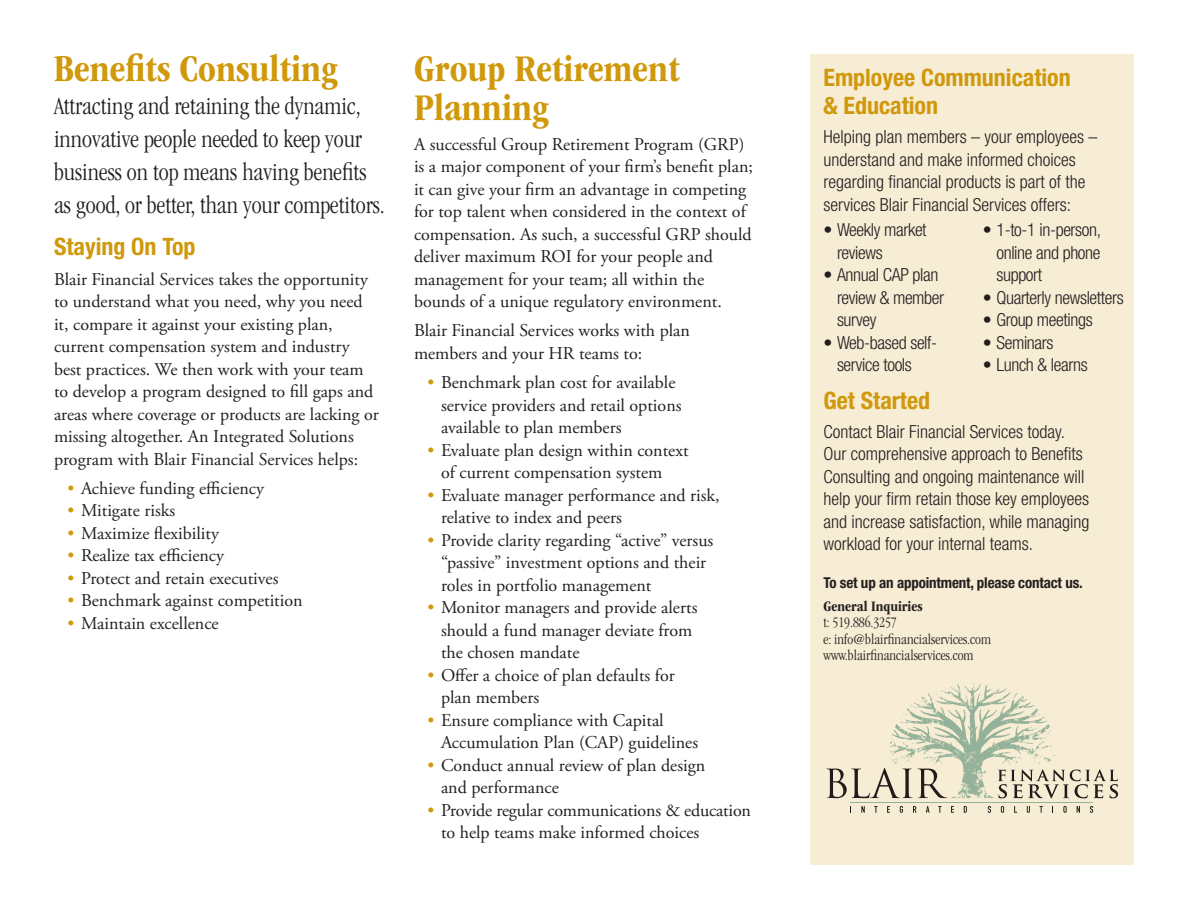
<style>
.page{position:relative;width:1188px;height:918px;background:#fff}
.page>*{position:absolute;margin:0;border:0;box-sizing:border-box;transform-origin:0 0}
.t1{font:700 condensed 39px/39px "ITC Garamond Std";color:#d0990c}
.t2{font:300 condensed 25.5px/33px "ITC Garamond Std";color:#231f20}
.t3{font:700 condensed 24px/28.5px "Helvetica Neue LT Std";color:#d0990c}
.t4{font:18px/22.5px "Adobe Garamond Pro";color:#231f20}
.t5{font:300 condensed 18px/22.5px "Helvetica Neue LT Std";color:#231f20}
.t6{font:300 condensed 18px/22.5px "Helvetica Neue LT Std";letter-spacing:-.02em;color:#231f20}
.t7{font:300 condensed 15px/16.5px "ITC Garamond Std";color:#231f20}
.t8{font:700 condensed 15px "Helvetica Neue LT Std";letter-spacing:-.01em;color:#231f20}
.s1{color:#d0990c}
.s2{font-weight:700}
</style>
<div class="page">
<div style="left:810px;top:54px;width:324px;height:811px;background:#f7ecd4"></div>
<svg style="left:861px;top:806px;width:4px;height:7px"></svg>
<svg style="left:874px;top:806px;width:4px;height:7px"></svg>
<svg style="left:887px;top:806px;width:3px;height:7px"></svg>
<svg style="left:900px;top:806px;width:3px;height:7px"></svg>
<svg style="left:913px;top:806px;width:3px;height:7px"></svg>
<svg style="left:926px;top:806px;width:4px;height:7px"></svg>
<svg style="left:938px;top:806px;width:3px;height:7px"></svg>
<svg style="left:951px;top:806px;width:3px;height:7px"></svg>
<svg style="left:964px;top:806px;width:3px;height:7px"></svg>
<svg style="left:988px;top:806px;width:3px;height:7px"></svg>
<svg style="left:1001px;top:806px;width:3px;height:7px"></svg>
<svg style="left:1014px;top:806px;width:3px;height:7px"></svg>
<svg style="left:1027px;top:806px;width:3px;height:7px"></svg>
<svg style="left:1040px;top:806px;width:3px;height:7px"></svg>
<svg style="left:1063px;top:806px;width:4px;height:7px"></svg>
<svg style="left:1077px;top:806px;width:3px;height:7px"></svg>
<svg style="left:1090px;top:806px;width:3px;height:7px"></svg>
<hr style="left:850px;top:803px;width:243px;height:1px;background:#99c1b9">
<svg style="left:826px;top:683px;width:292px;height:115px"></svg>
<p class="t1" style="left:54px;top:50px;width:285px">Benefits Consulting</p>
<p class="t2" style="left:54px;top:90px;width:332px">Attracting and retaining the dynamic, innovative people needed to keep your business on top means having benefits as good, or better, than your competitors.</p>
<p class="t3" style="left:54px;top:232px;width:143px">Staying On Top</p>
<p class="t4" style="left:54px;top:268px;width:326px">Blair Financial Services takes the opportunity to understand what you need, why you need it, compare it against your existing plan, current compensation system and industry best practices. We then work with your team to develop a program designed to fill gaps and areas where coverage or products are lacking or missing altogether. An Integrated Solutions program with Blair Financial Services helps:</p>
<p class="t4" style="left:68px;top:478px;width:198px"><span class="s1">•</span> Achieve funding efficiency</p>
<p class="t4" style="left:68px;top:500px;width:109px"><span class="s1">•</span> Mitigate risks</p>
<p class="t4" style="left:68px;top:523px;width:153px"><span class="s1">•</span> Maximize flexibility</p>
<p class="t4" style="left:68px;top:545px;width:158px"><span class="s1">•</span> Realize tax efficiency</p>
<p class="t4" style="left:68px;top:568px;width:213px"><span class="s1">•</span> Protect and retain executives</p>
<p class="t4" style="left:68px;top:590px;width:237px"><span class="s1">•</span> Benchmark against competition</p>
<p class="t4" style="left:68px;top:613px;width:153px"><span class="s1">•</span> Maintain excellence</p>
<p class="t1" style="left:414px;top:50px;width:267px">Group Retirement<br>Planning</p>
<p class="t4" style="left:414px;top:133px;width:340px">A successful Group Retirement Program (GRP) is a major component of your firm’s benefit plan; it can give your firm an advantage in competing for top talent when considered in the context of compensation. As such, a successful GRP should deliver maximum ROI for your people and management for your team; all within the bounds of a unique regulatory environment.</p>
<p class="t4" style="left:414px;top:320px;width:278px">Blair Financial Services works with plan members and your HR teams to:</p>
<p class="t4" style="left:441px;top:372px;width:242px;text-indent:-14px"><span class="s1">•</span> Benchmark plan cost for available service providers and retail options available to plan members</p>
<p class="t4" style="left:441px;top:439px;width:249px;text-indent:-14px"><span class="s1">•</span> Evaluate plan design within context of current compensation system</p>
<p class="t4" style="left:441px;top:484px;width:280px;text-indent:-14px"><span class="s1">•</span> Evaluate manager performance and risk, relative to index and peers</p>
<p class="t4" style="left:441px;top:529px;width:274px;text-indent:-14px"><span class="s1">•</span> Provide clarity regarding “active” versus “passive” investment options and their roles in portfolio management</p>
<p class="t4" style="left:441px;top:597px;width:258px;text-indent:-14px"><span class="s1">•</span> Monitor managers and provide alerts should a fund manager deviate from the chosen mandate</p>
<p class="t4" style="left:441px;top:664px;width:235px;text-indent:-14px"><span class="s1">•</span> Offer a choice of plan defaults for plan members</p>
<p class="t4" style="left:441px;top:709px;width:259px;text-indent:-14px"><span class="s1">•</span> Ensure compliance with Capital<br>Accumulation Plan (CAP) guidelines</p>
<p class="t4" style="left:441px;top:754px;width:266px;text-indent:-14px"><span class="s1">•</span> Conduct annual review of plan design and performance</p>
<p class="t4" style="left:441px;top:799px;width:312px;text-indent:-14px"><span class="s1">•</span> Provide regular communications &amp; education to help teams make informed choices</p>
<p class="t3" style="left:824px;top:63px;width:249px">Employee Communication &amp; Education</p>
<p class="t5" style="left:824px;top:126px;width:275px">Helping plan members – your employees – understand and make informed choices regarding financial products is part of the services Blair Financial Services offers:</p>
<p class="t6" style="left:837px;top:219px;width:91px;text-indent:-14px">• Weekly market reviews</p>
<p class="t6" style="left:837px;top:264px;width:109px;text-indent:-14px">• Annual CAP plan review &amp; member survey</p>
<p class="t6" style="left:837px;top:331px;width:102px;text-indent:-14px">• Web-based self&shy;service tools</p>
<p class="t5" style="left:996px;top:219px;width:106px;text-align:justify;text-indent:-14px">• 1-to-1 in-person, online and phone support</p>
<p class="t6" style="left:983px;top:286px;width:142px">• Quarterly newsletters</p>
<p class="t6" style="left:983px;top:309px;width:111px">• Group meetings</p>
<p class="t6" style="left:983px;top:331px;width:72px">• Seminars</p>
<p class="t6" style="left:983px;top:354px;width:106px">• Lunch &amp; learns</p>
<p class="t3" style="left:824px;top:386px;width:108px">Get Started</p>
<p class="t5" style="left:824px;top:420px;width:268px">Contact Blair Financial Services today.<br>Our comprehensive approach to Benefits Consulting and ongoing maintenance will help your firm retain those key employees and increase satisfaction, while managing workload for your internal teams.</p>
<p class="t8" style="left:824px;top:573px;width:261px">To set up an appointment, please contact us.</p>
<p class="t7" style="left:824px;top:598px;width:169px"><span class="s2">General Inquiries<br></span>t: 519.886.3257<br>e: info@blairfinancialservices.com www.blairfinancialservices.com</p>
</div>
